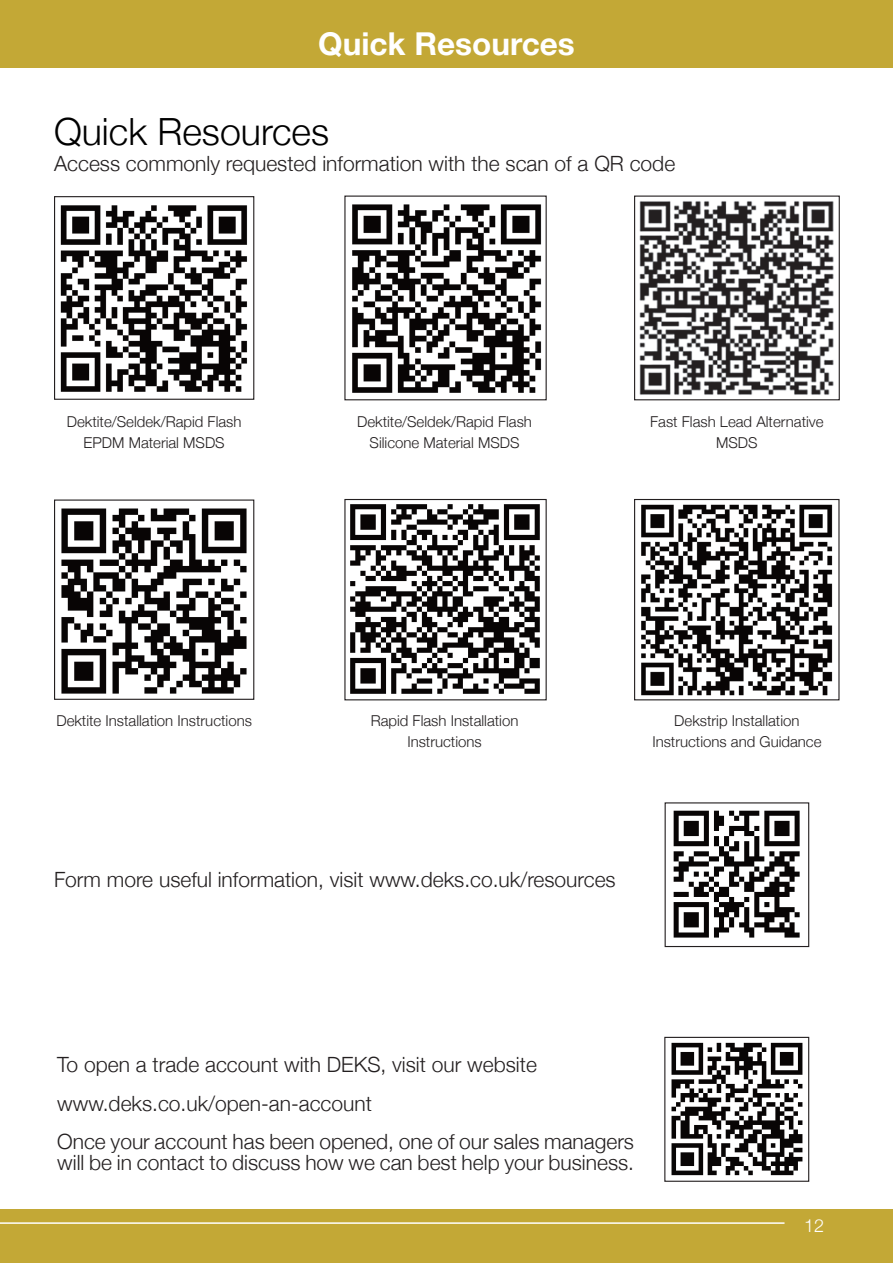
<style>
.page{position:relative;width:893px;height:1263px;background:#fff}
.page>*{position:absolute;margin:0;border:0;box-sizing:border-box;transform-origin:0 0}
.t1{font:300 37.5px "Helvetica Neue";color:#000}
.t2{font:700 31.5px "Helvetica Neue";color:#fff}
.t3{font:300 21px/21px "Helvetica Neue";color:#231f20}
.t4{font:300 18px "Helvetica Neue";color:#fff}
.t5{font:300 15px/21px "Helvetica Neue";color:#231f20;text-align:center}
</style>
<div class="page">
<div style="left:0;top:0;width:893px;height:67px;background:#c3a836"></div>
<div style="left:0;top:1209px;width:893px;height:54px;background:#c3a836"></div>
<hr style="left:0;top:1222px;width:784px;height:2px;background:#fff">
<img style="left:60px;top:205px;width:187px;height:187px">
<div style="left:54px;top:196px;width:200px;height:204px;border:1px solid #231f20"></div>
<img style="left:352px;top:204px;width:190px;height:189px">
<img style="left:639px;top:201px;width:195px;height:194px">
<div style="left:634px;top:196px;width:206px;height:204px;border:1px solid #231f20"></div>
<img style="left:61px;top:508px;width:186px;height:186px">
<div style="left:54px;top:499px;width:200px;height:201px;border:1px solid #231f20"></div>
<img style="left:350px;top:504px;width:190px;height:190px">
<img style="left:641px;top:504px;width:192px;height:192px">
<div style="left:634px;top:499px;width:205px;height:201px;border:1px solid #231f20"></div>
<img style="left:673px;top:810px;width:127px;height:128px">
<div style="left:665px;top:802px;width:144px;height:145px;border:1px solid #231f20"></div>
<img style="left:671px;top:1042px;width:132px;height:134px">
<div style="left:664px;top:1037px;width:145px;height:145px;border:1px solid #231f20"></div>
<h2 class="t2" style="left:318px;top:19px;width:258px">Quick Resources</h2>
<h1 class="t1" style="left:54px;top:102px;width:277px">Quick Resources</h1>
<p class="t3" style="left:54px;top:151px;width:623px">Access commonly requested information with the scan of a QR code</p>
<p class="t5" style="left:67px;top:410px;width:176px">Dektite/Seldek/Rapid Flash<br>EPDM Material MSDS</p>
<p class="t5" style="left:357px;top:410px;width:176px">Dektite/Seldek/Rapid Flash<br>Silicone Material MSDS</p>
<p class="t5" style="left:650px;top:410px;width:175px">Fast Flash Lead Alternative<br>MSDS</p>
<p class="t5" style="left:56px;top:709px;width:197px">Dektite Installation Instructions</p>
<p class="t5" style="left:371px;top:709px;width:149px">Rapid Flash Installation<br>Instructions</p>
<p class="t5" style="left:652px;top:709px;width:171px">Dekstrip Installation<br>Instructions and Guidance</p>
<p class="t3" style="left:54px;top:868px;width:563px">Form more useful information, visit www.deks.co.uk/resources</p>
<p class="t3" style="left:57px;top:1052px;width:481px">To open a trade account with DEKS, visit our website</p>
<p class="t3" style="left:57px;top:1091px;width:316px">www.deks.co.uk/open-an-account</p>
<p class="t3" style="left:57px;top:1129px;width:578px">Once your account has been opened, one of our sales managers will be in contact to discuss how we can best help your business.</p>
<p class="t4" style="left:804px;top:1211px;width:22px">12</p>
</div>
